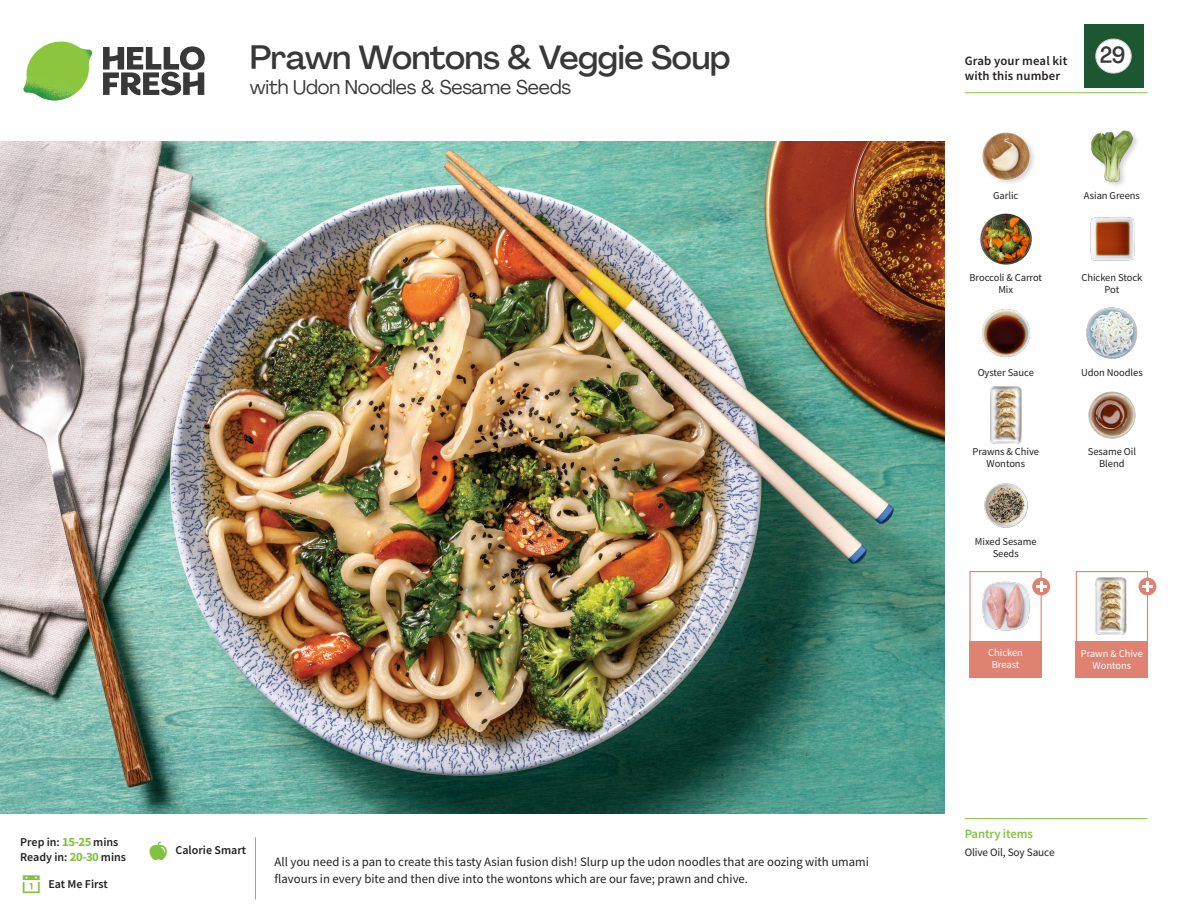
<style>
.page{position:relative;width:1188px;height:918px;background:#fff}
.page>*{position:absolute;margin:0;border:0;box-sizing:border-box;transform-origin:0 0}
._15_Titel_UK{font:500 33px "Agrandir";letter-spacing:-.01em;color:#383839}
._002_Label_Nr{font:500 22.8px "Agrandir";color:#383839;scale:.94 1}
._15_Titel_UK-2{font:19.5px "Agrandir";letter-spacing:-.01em;color:#383839}
.Step_6_Text_AU{font:12.75px/16.5px "Source Sans Pro";color:#231f20}
.t1{font:600 12.75px/15px "Source Sans Pro";letter-spacing:.01em;color:#231f20}
._04_Headers_Front{font:600 12.75px "Source Sans Pro";letter-spacing:-.01em;color:#81c340}
._04_Intro{font:600 12px "Source Sans Pro";color:#231f20}
._05_Pantry{font:11.25px "Source Sans Pro";letter-spacing:-.01em;color:#231f20}
._18_FRONT_ingredients{font:10.5px/12px "Source Sans Pro";letter-spacing:-.005em;color:#231f20;text-align:center}
._18_FRONT_ingredients-2{font:10.5px/12px "Source Sans Pro";letter-spacing:-.005em;color:#fff;text-align:center}
.s1{font-weight:700;font-size:12.75px;color:#81c340}
</style>
<div class="page">
<svg style="left:103px;top:46px;width:102px;height:49px"></svg>
<img style="left:23px;top:42px;width:69px;height:59px">
<img style="left:0;top:142px;width:945px;height:672px">
<div style="left:1076px;top:571px;width:72px;height:72px;border:1px solid #df8272"></div>
<div style="left:1076px;top:641px;width:72px;height:37px;background:#df8272"></div>
<div style="left:969px;top:641px;width:73px;height:37px;background:#df8272"></div>
<img style="left:1095px;top:578px;width:45px;height:57px">
<div style="left:969px;top:571px;width:73px;height:72px;border:1px solid #df8272"></div>
<img style="left:982px;top:581px;width:48px;height:50px">
<div style="left:1139px;top:578px;width:17px;height:17px;background:#df8272;border-radius:50%"></div>
<svg style="left:1142px;top:581px;width:11px;height:11px"></svg>
<img style="left:1086px;top:307px;width:52px;height:52px">
<img style="left:1088px;top:391px;width:48px;height:48px">
<img style="left:990px;top:386px;width:32px;height:58px">
<img style="left:984px;top:483px;width:44px;height:45px">
<img style="left:982px;top:309px;width:48px;height:48px">
<img style="left:980px;top:213px;width:52px;height:52px">
<img style="left:1090px;top:217px;width:45px;height:44px">
<img style="left:982px;top:132px;width:52px;height:51px">
<img style="left:1091px;top:130px;width:46px;height:55px">
<hr style="left:965px;top:818px;width:183px;height:1px;background:#81c340">
<hr style="left:965px;top:92px;width:183px;height:1px;background:#81c340">
<div style="left:1084px;top:24px;width:59px;height:64px;background:#1d5732"></div>
<div style="left:1096px;top:39px;width:35px;height:34px;background:#fff;border-radius:50%"></div>
<div style="left:1096px;top:39px;width:35px;height:34px;border:1px solid #d1d2d4;border-radius:50%"></div>
<div style="left:1032px;top:578px;width:18px;height:17px;background:#df8272;border-radius:50%"></div>
<svg style="left:1036px;top:581px;width:10px;height:11px"></svg>
<p class="_15_Titel_UK" style="left:250px;top:37px;width:482px">Prawn Wontons &amp; Veggie Soup</p>
<p class="_15_Titel_UK-2" style="left:250px;top:75px;width:323px">with Udon Noodles &amp; Sesame Seeds</p>
<p class="_04_Intro" style="left:20px;top:834px;width:100px">Prep in: <span class="s1">15-25</span> mins</p>
<p class="_04_Intro" style="left:20px;top:849px;width:107px">Ready in: <span class="s1">20-30</span> mins</p>
<p class="_04_Intro" style="left:48px;top:876px;width:61px">Eat Me First</p>
<p class="_04_Intro" style="left:176px;top:843px;width:72px">Calorie Smart</p>
<p class="Step_6_Text_AU" style="left:275px;top:854px;width:596px">All you need is a pan to create this tasty Asian fusion dish! Slurp up the udon noodles that are oozing with umami flavours in every bite and then dive into the wontons which are our fave; prawn and chive.</p>
<p class="t1" style="left:965px;top:53px;width:104px">Grab your meal kit with this number</p>
<p class="_002_Label_Nr" style="left:1100px;top:41px;width:29px">29</p>
<p class="_18_FRONT_ingredients" style="left:993px;top:189px;width:27px">Garlic</p>
<p class="_18_FRONT_ingredients" style="left:1084px;top:189px;width:58px">Asian Greens</p>
<p class="_18_FRONT_ingredients" style="left:969px;top:272px;width:74px">Broccoli &amp; Carrot<br>Mix</p>
<p class="_18_FRONT_ingredients" style="left:1081px;top:272px;width:62px">Chicken Stock<br>Pot</p>
<p class="_18_FRONT_ingredients" style="left:978px;top:366px;width:58px">Oyster Sauce</p>
<p class="_18_FRONT_ingredients" style="left:1081px;top:366px;width:63px">Udon Noodles</p>
<p class="_18_FRONT_ingredients" style="left:973px;top:446px;width:68px">Prawns &amp; Chive<br>Wontons</p>
<p class="_18_FRONT_ingredients" style="left:975px;top:536px;width:63px">Mixed Sesame<br>Seeds</p>
<p class="_18_FRONT_ingredients-2" style="left:988px;top:646px;width:36px">Chicken<br>Breast</p>
<p class="_18_FRONT_ingredients" style="left:1088px;top:446px;width:50px">Sesame Oil<br>Blend</p>
<p class="_18_FRONT_ingredients-2" style="left:1081px;top:647px;width:64px">Prawn &amp; Chive<br>Wontons</p>
<p class="_04_Headers_Front" style="left:965px;top:826px;width:70px">Pantry items</p>
<p class="_05_Pantry" style="left:965px;top:845px;width:91px">Olive Oil, Soy Sauce</p>
</div>
